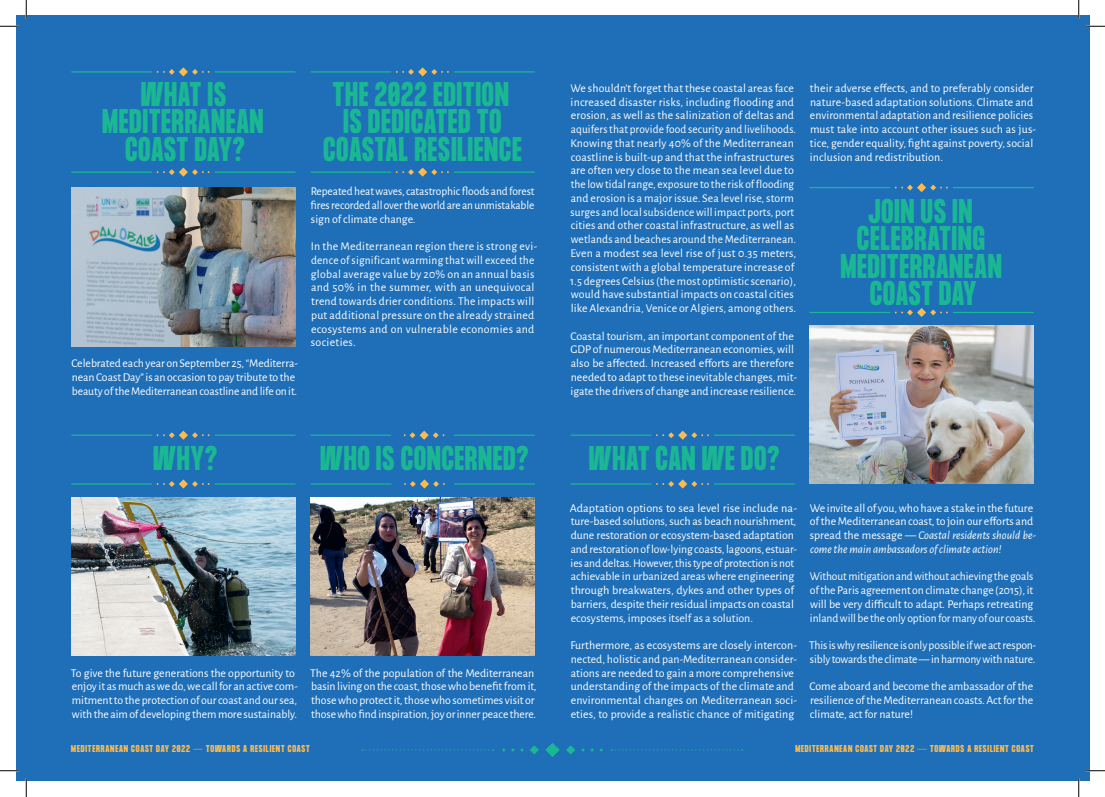
<style>
.page{position:relative;width:1105px;height:797px;background:#fff}
.page>*{position:absolute;margin:0;border:0;box-sizing:border-box;transform-origin:0 0}
.t1{font:700 30px/27.5px "Formula Condensed";letter-spacing:.04em;color:#1ab892;text-align:center}
.t2{font:11.88px/13.8px "Alegreya Sans";letter-spacing:.005em;color:#fff}
.t3{font:11.88px/13.8px "Alegreya Sans";letter-spacing:.025em;color:#fff}
.t4{font:11.88px/13.8px "Alegreya Sans";letter-spacing:.005em;color:#fff;scale:.96 1}
.t5{font:700 8.75px "Formula Condensed";letter-spacing:.09em;color:#fdbb4e;scale:1.09 1}
.s1{font-style:italic}
</style>
<div class="page">
<div style="left:16px;top:16px;width:1073px;height:765px;background:#1f6fb8"></div>
<hr style="left:71px;top:71px;width:81px;height:2px;background:#1ab892">
<hr style="left:71px;top:434px;width:81px;height:2px;background:#1ab892">
<hr style="left:71px;top:483px;width:81px;height:1px;background:#1ab892">
<hr style="left:310px;top:71px;width:81px;height:2px;background:#1ab892">
<hr style="left:571px;top:434px;width:80px;height:2px;background:#1ab892">
<hr style="left:571px;top:483px;width:80px;height:1px;background:#1ab892">
<hr style="left:310px;top:171px;width:81px;height:2px;background:#1ab892">
<hr style="left:71px;top:171px;width:81px;height:2px;background:#1ab892">
<hr style="left:310px;top:434px;width:81px;height:2px;background:#1ab892">
<hr style="left:215px;top:71px;width:80px;height:2px;background:#1ab892">
<hr style="left:215px;top:434px;width:80px;height:2px;background:#1ab892">
<hr style="left:215px;top:483px;width:80px;height:1px;background:#1ab892">
<hr style="left:454px;top:71px;width:81px;height:2px;background:#1ab892">
<hr style="left:714px;top:434px;width:81px;height:2px;background:#1ab892">
<hr style="left:714px;top:483px;width:81px;height:1px;background:#1ab892">
<hr style="left:454px;top:171px;width:81px;height:2px;background:#1ab892">
<hr style="left:215px;top:171px;width:80px;height:2px;background:#1ab892">
<hr style="left:454px;top:434px;width:81px;height:2px;background:#1ab892">
<img style="left:809px;top:325px;width:225px;height:158px">
<img style="left:71px;top:188px;width:224px;height:158px">
<img style="left:310px;top:498px;width:225px;height:157px">
<img style="left:71px;top:497px;width:224px;height:158px">
<svg style="left:157px;top:67px;width:53px;height:9px"></svg>
<svg style="left:157px;top:430px;width:53px;height:10px"></svg>
<svg style="left:157px;top:479px;width:53px;height:9px"></svg>
<svg style="left:396px;top:67px;width:53px;height:9px"></svg>
<svg style="left:656px;top:430px;width:53px;height:10px"></svg>
<svg style="left:656px;top:479px;width:53px;height:9px"></svg>
<svg style="left:396px;top:168px;width:53px;height:9px"></svg>
<svg style="left:157px;top:168px;width:53px;height:9px"></svg>
<svg style="left:404px;top:430px;width:40px;height:10px"></svg>
<hr style="left:311px;top:483px;width:81px;height:1px;background:#1ab892">
<hr style="left:454px;top:483px;width:81px;height:1px;background:#1ab892">
<svg style="left:404px;top:479px;width:41px;height:9px"></svg>
<hr style="left:809px;top:187px;width:81px;height:1px;background:#1ab892">
<hr style="left:809px;top:312px;width:81px;height:1px;background:#1ab892">
<hr style="left:953px;top:187px;width:81px;height:1px;background:#1ab892">
<hr style="left:953px;top:312px;width:81px;height:1px;background:#1ab892">
<svg style="left:895px;top:183px;width:53px;height:9px"></svg>
<svg style="left:895px;top:308px;width:53px;height:9px"></svg>
<svg style="left:545px;top:743px;width:15px;height:14px"></svg>
<svg style="left:530px;top:745px;width:9px;height:9px"></svg>
<svg style="left:566px;top:745px;width:9px;height:9px"></svg>
<svg style="left:362px;top:749px;width:131px;height:1px"></svg>
<svg style="left:611px;top:749px;width:132px;height:1px"></svg>
<svg style="left:0;top:25px;width:19px;height:2px"></svg>
<svg style="left:1086px;top:25px;width:19px;height:2px"></svg>
<svg style="left:0;top:770px;width:19px;height:1px"></svg>
<svg style="left:1086px;top:770px;width:19px;height:1px"></svg>
<svg style="left:25px;top:0;width:2px;height:19px"></svg>
<svg style="left:25px;top:778px;width:2px;height:19px"></svg>
<svg style="left:1078px;top:0;width:1px;height:19px"></svg>
<svg style="left:1078px;top:778px;width:1px;height:19px"></svg>
<h1 class="t1" style="left:103px;top:81px;width:162px">WHAT IS<br>MEDITERRANEAN<br>COAST DAY?</h1>
<p class="t2" style="left:71px;top:356px;width:228px">Celebrated each year on September 25, “Mediterra&shy;nean Coast Day” is an occasion to pay tribute to the beauty of the Mediterranean coastline and life on it.</p>
<h1 class="t1" style="left:323px;top:81px;width:200px">THE 2022 EDITION<br>IS DEDICATED TO<br>COASTAL RESILIENCE</h1>
<p class="t2" style="left:311px;top:184px;width:226px;text-align:justify">Repeated heat waves, catastrophic floods and forest fires recorded all over the world are an unmistakable sign of climate change.</p>
<p class="t3" style="left:311px;top:239px;width:228px">In the Mediterranean region there is strong evi&shy;dence of significant warming that will exceed the global average value by 20% on an annual basis and 50% in the summer, with an unequivocal trend towards drier conditions. The impacts will put additional pressure on the already strained ecosystems and on vulnerable economies and societies.</p>
<p class="t2" style="left:570px;top:81px;width:228px">We shouldn’t forget that these coastal areas face increased disaster risks, including flooding and erosion, as well as the salinization of deltas and aquifers that provide food security and livelihoods.<br>Knowing that nearly 40% of the Mediterranean coastline is built-up and that the infrastructures are often very close to the mean sea level due to the low tidal range, exposure to the risk of flooding and erosion is a major issue. Sea level rise, storm surges and local subsidence will impact ports, port cities and other coastal infrastructure, as well as wetlands and beaches around the Mediterranean.<br>Even a modest sea level rise of just 0.35 meters, consistent with a global temperature increase of 1.5 degrees Celsius (the most optimistic scenario), would have substantial impacts on coastal cities like Alexandria, Venice or Algiers, among others.</p>
<p class="t2" style="left:570px;top:328px;width:228px">Coastal tourism, an important component of the GDP of numerous Mediterranean economies, will also be affected. Increased efforts are therefore needed to adapt to these inevitable changes, mit&shy;igate the drivers of change and increase resilience.</p>
<p class="t2" style="left:810px;top:81px;width:228px">their adverse effects, and to preferably consider nature-based adaptation solutions. Climate and environmental adaptation and resilience policies must take into account other issues such as jus&shy;tice, gender equality, fight against poverty, social inclusion and redistribution.</p>
<h1 class="t1" style="left:841px;top:198px;width:162px">JOIN US IN<br>CELEBRATING<br>MEDITERRANEAN<br>COAST DAY</h1>
<h1 class="t1" style="left:154px;top:446px;width:65px">WHY?</h1>
<h1 class="t1" style="left:321px;top:446px;width:209px">WHO IS CONCERNED?</h1>
<p class="t2" style="left:71px;top:665px;width:229px">To give the future generations the opportunity to enjoy it as much as we do, we call for an active com&shy;mitment to the protection of our coast and our sea, with the aim of developing them more sustainably.</p>
<p class="t2" style="left:310px;top:665px;width:228px">The 42% of the population of the Mediterranean basin living on the coast, those who benefit from it, those who protect it, those who sometimes visit or those who find inspiration, joy or inner peace there.</p>
<h1 class="t1" style="left:589px;top:446px;width:192px">WHAT CAN WE DO?</h1>
<p class="t2" style="left:570px;top:500px;width:229px">Adaptation options to sea level rise include na&shy;ture-based solutions, such as beach nourishment, dune restoration or ecosystem-based adaptation and restoration of low-lying coasts, lagoons, estuar&shy;ies and deltas. However, this type of protection is not achievable in urbanized areas where engineering through breakwaters, dykes and other types of barriers, despite their residual impacts on coastal ecosystems, imposes itself as a solution.</p>
<p class="t2" style="left:570px;top:637px;width:228px">Furthermore, as ecosystems are closely intercon&shy;nected, holistic and pan-Mediterranean consider&shy;ations are needed to gain a more comprehensive understanding of the impacts of the climate and environmental changes on Mediterranean soci&shy;eties, to provide a realistic chance of mitigating</p>
<p class="t2" style="left:810px;top:500px;width:228px">We invite all of you, who have a stake in the future of the Mediterranean coast, to join our efforts and spread the message — <span class="s1">Coastal residents should be&shy;come the main ambassadors of climate action!</span></p>
<p class="t4" style="left:810px;top:569px;width:237px">Without mitigation and without achieving the goals of the Paris agreement on climate change (2015), it will be very difficult to adapt. Perhaps retreating inland will be the only option for many of our coasts.</p>
<p class="t2" style="left:809px;top:637px;width:229px">This is why resilience is only possible if we act respon&shy;sibly towards the climate — in harmony with nature.</p>
<p class="t2" style="left:810px;top:679px;width:225px;text-align:justify">Come aboard and become the ambassador of the resilience of the Mediterranean coasts. Act for the climate, act for nature!</p>
<p class="t5" style="left:71px;top:743px;width:220px">MEDITERRANEAN COAST DAY 2022 — TOWARDS A RESILIENT COAST</p>
<p class="t5" style="left:795px;top:743px;width:220px">MEDITERRANEAN COAST DAY 2022 — TOWARDS A RESILIENT COAST</p>
</div>
